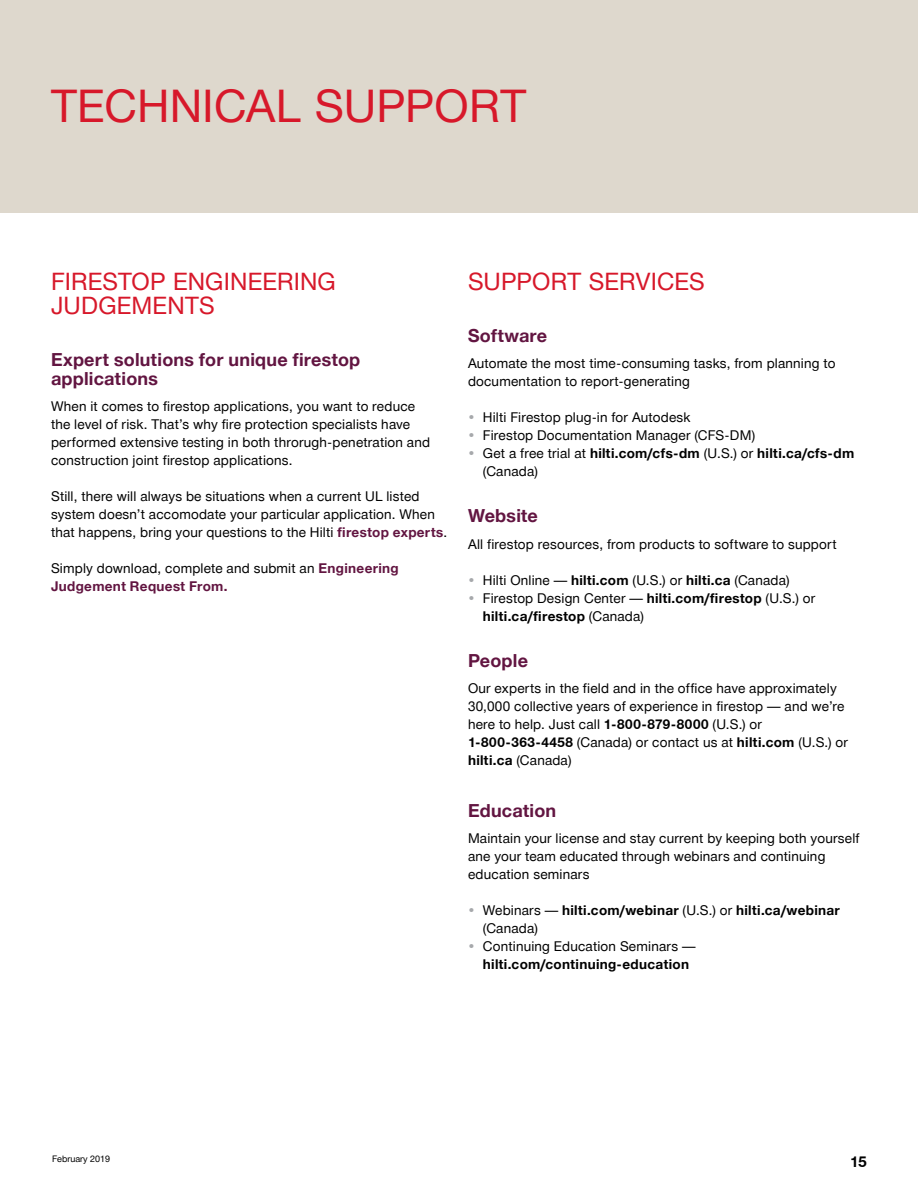
<style>
.page{position:relative;width:918px;height:1188px;background:#fff}
.page>*{position:absolute;margin:0;border:0;box-sizing:border-box;transform-origin:0 0}
.t1{font:45px "Hilti";letter-spacing:.005em;color:#d7182a}
.t2{font:24px/24px "Hilti";letter-spacing:.01em;color:#d7182a}
.t3{font:700 18px/18.9px "Hilti";letter-spacing:.01em;color:#621541}
.t4{font:700 15px "Hilti";color:#000}
.t5{font:13.5px/18px "Hilti";letter-spacing:.015em;color:#000}
.t6{font:700 13.5px/18px "Hilti";letter-spacing:.025em;color:#000}
.t7{font:9px "Hilti";color:#000}
.s1{font-weight:700;color:#621541}
.s2{color:#a7a9ac}
.s3{font-weight:700}
.s4{font-weight:400;color:#a7a9ac}
.s5{font-weight:400}
</style>
<div class="page">
<div style="left:0;top:0;width:918px;height:213px;background:#ded8cd"></div>
<h1 class="t1" style="left:51px;top:74px;width:477px">TECHNICAL SUPPORT</h1>
<h2 class="t2" style="left:51px;top:269px;width:286px">FIRESTOP ENGINEERING<br>JUDGEMENTS</h2>
<h3 class="t3" style="left:51px;top:349px;width:311px">Expert solutions for unique firestop applications</h3>
<p class="t5" style="left:51px;top:397px;width:381px">When it comes to firestop applications, you want to reduce the level of risk. That’s why fire protection specialists have performed extensive testing in both throrugh-penetration and construction joint firestop applications.</p>
<p class="t5" style="left:51px;top:487px;width:398px">Still, there will always be situations when a current UL listed system doesn’t accomodate your particular application. When that happens, bring your questions to the Hilti <span class="s1">firestop experts</span>.</p>
<p class="t5" style="left:51px;top:559px;width:349px">Simply download, complete and submit an <span class="s1">Engineering<br>Judgement Request From.</span></p>
<h2 class="t2" style="left:468px;top:269px;width:238px">SUPPORT SERVICES</h2>
<h3 class="t3" style="left:468px;top:325px;width:81px">Software</h3>
<p class="t5" style="left:468px;top:354px;width:369px">Automate the most time-consuming tasks, from planning to documentation to report-generating</p>
<p class="t5" style="left:468px;top:408px;width:224px"><span class="s2">•</span> Hilti Firestop plug-in for Autodesk</p>
<p class="t5" style="left:468px;top:426px;width:289px"><span class="s2">•</span> Firestop Documentation Manager (CFS-DM)</p>
<p class="t5" style="left:483px;top:444px;width:373px;text-indent:-15px"><span class="s2">•</span> Get a free trial at <span class="s3">hilti.com/cfs-dm</span> (U.S.) or <span class="s3">hilti.ca/cfs-dm </span>(Canada)</p>
<h3 class="t3" style="left:468px;top:506px;width:71px">Website</h3>
<p class="t5" style="left:468px;top:535px;width:370px">All firestop resources, from products to software to support</p>
<p class="t5" style="left:468px;top:571px;width:323px"><span class="s2">•</span> Hilti Online — <span class="s3">hilti.com</span> (U.S.) or <span class="s3">hilti.ca</span> (Canada)</p>
<p class="t5" style="left:483px;top:589px;width:334px;text-indent:-15px"><span class="s2">•</span> Firestop Design Center — <span class="s3">hilti.com/firestop</span> (U.S.) or <span class="s3">hilti.ca/firestop</span> (Canada)</p>
<h3 class="t3" style="left:468px;top:651px;width:62px">People</h3>
<p class="t5" style="left:468px;top:679px;width:382px">Our experts in the field and in the office have approximately 30,000 collective years of experience in firestop — and we’re here to help. Just call <span class="s3">1-800-879-8000</span> (U.S.) or <span class="s3">1-800-363-4458</span> (Canada) or contact us at <span class="s3">hilti.com</span> (U.S.) or <span class="s3">hilti.ca</span> (Canada)</p>
<h3 class="t3" style="left:468px;top:800px;width:90px">Education</h3>
<p class="t5" style="left:468px;top:829px;width:393px">Maintain your license and stay current by keeping both yourself ane your team educated through webinars and continuing education seminars</p>
<p class="t6" style="left:483px;top:901px;width:359px;text-indent:-15px"><span class="s4">•</span> <span class="s5">Webinars —</span> hilti.com/webinar <span class="s5">(U.S.) or</span> hilti.ca/webinar <span class="s5">(Canada)</span></p>
<p class="t6" style="left:483px;top:937px;width:214px;text-indent:-15px"><span class="s4">•</span> <span class="s5">Continuing Education Seminars — </span>hilti.com/continuing-education</p>
<p class="t7" style="left:52px;top:1153px;width:60px">February 2019</p>
<p class="t4" style="left:850px;top:1151px;width:18px">15</p>
</div>
